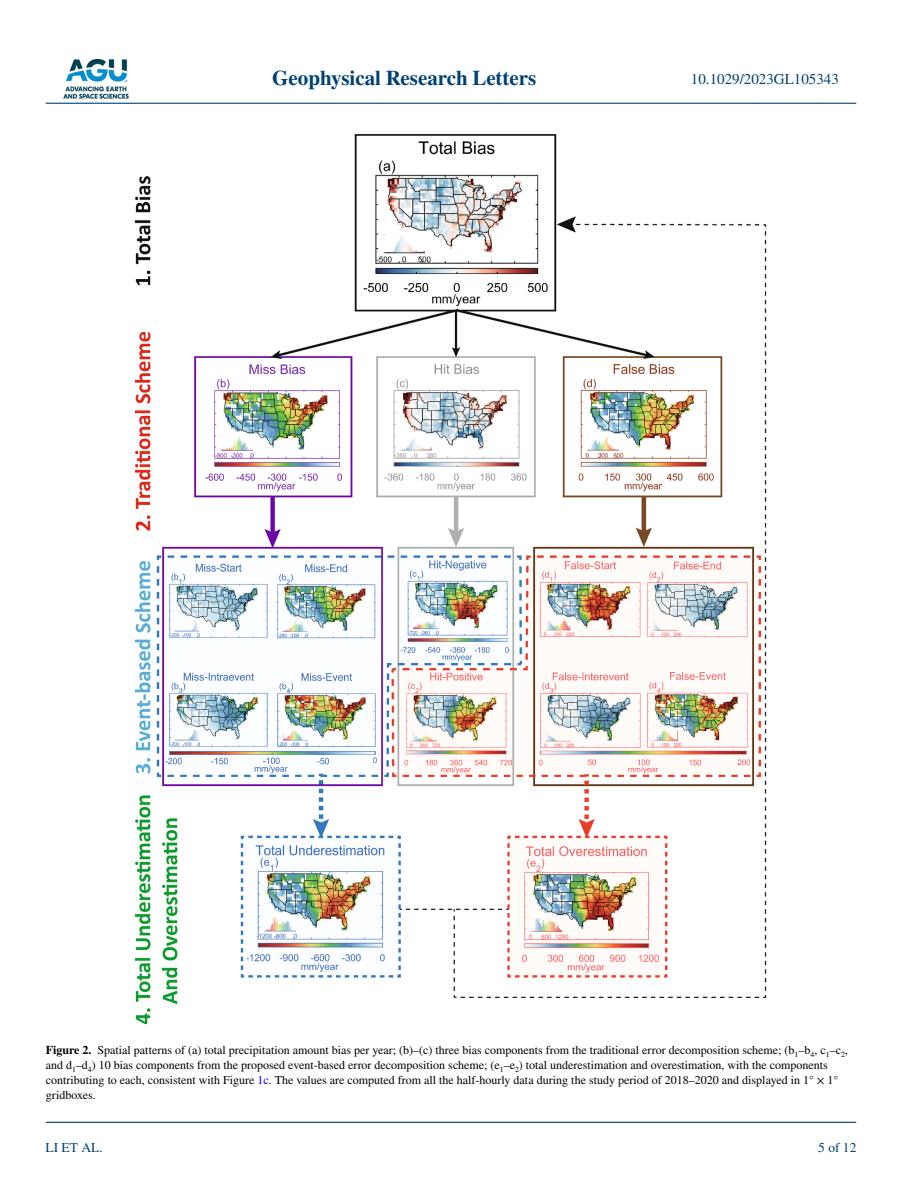
<style>
.page{position:relative;width:902px;height:1183px;background:#fff}
.page>*{position:absolute;margin:0;border:0;box-sizing:border-box;transform-origin:0 0}
.t1{font:700 21px "STIX";color:#004174}
.t2{font:15px "STIX";color:#004174}
.t3{font:13.5px "STIX";color:#004174}
.t4{font:12px/15px "STIX";color:#000}
.s1{font-weight:700}
.s2{color:#00f}
</style>
<div class="page">
<img style="left:63px;top:60px;width:65px;height:39px">
<hr style="left:46px;top:103px;width:810px;height:1px;background:#004174">
<hr style="left:46px;top:1121px;width:810px;height:1px;background:#004174">
<img style="left:134px;top:134px;width:632px;height:890px">
<h1 class="t1" style="left:272px;top:66px;width:265px">Geophysical Research Letters</h1>
<p class="t2" style="left:691px;top:69px;width:149px">10.1029/2023GL105343</p>
<p class="t4" style="left:46px;top:1042px;width:803px"><span class="s1">Figure 2.</span> Spatial patterns of (a) total precipitation amount bias per year; (b)–(c) three bias components from the traditional error decomposition scheme; (b<sub>1</sub>–b<sub>4</sub>, c<sub>1</sub>–c<sub>2</sub>, and d<sub>1</sub>–d<sub>4</sub>) 10 bias components from the proposed event-based error decomposition scheme; (e<sub>1</sub>–e<sub>2</sub>) total underestimation and overestimation, with the components contributing to each, consistent with Figure <span class="s2">1c</span>. The values are computed from all the half-hourly data during the study period of 2018–2020 and displayed in 1° × 1° gridboxes.</p>
<p class="t3" style="left:45px;top:1138px;width:59px">LI ET AL.</p>
<p class="t3" style="left:818px;top:1138px;width:40px">5 of 12</p>
</div>
